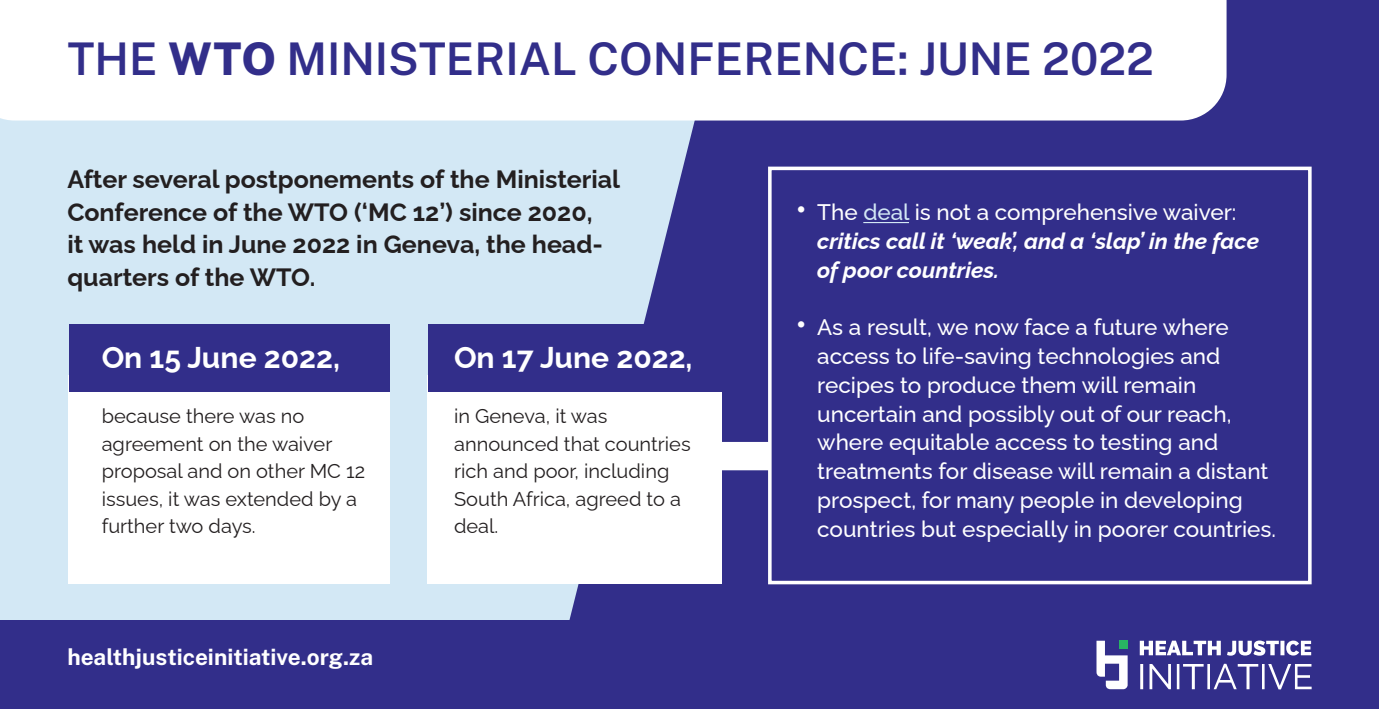
<style>
.page{position:relative;width:1379px;height:709px;background:#fff}
.page>*{position:absolute;margin:0;border:0;box-sizing:border-box;transform-origin:0 0}
.t1{font:600 45px "Public Sans";color:#322e8a}
.t2{font:700 30px "Raleway";color:#fff}
.t3{font:700 25px/32.5px "Raleway";color:#231f20}
.t4{font:500 22.5px/28.8px "Raleway";color:#fff}
.t5{font:italic 700 22.5px/28.8px "Raleway";color:#fff}
.t6{font:700 22.5px "Public Sans";color:#fff}
.t7{font:20px/27.5px "Raleway";color:#231f20}
.s1{font-weight:800}
.s2{font-style:normal;font-size:30px}
.s3{font-weight:500;font-style:normal}
.s4{font-weight:500;font-style:normal;color:#d3e8f5}
.s5{font-weight:700;font-size:30px}
</style>
<div class="page">
<div style="left:0;top:0;width:1378px;height:709px;background:#d3e8f5"></div>
<div style="left:563px;top:0;width:815px;height:621px;background:#322e8a"></div>
<div style="left:768px;top:167px;width:543px;height:417px;border:4px solid #fff"></div>
<div style="left:68px;top:375px;width:321px;height:209px;background:#fff"></div>
<div style="left:0;top:0;width:1226px;height:120px;background:#fff"></div>
<div style="left:0;top:621px;width:1378px;height:88px;background:#322e8a"></div>
<svg style="left:1139px;top:640px;width:172px;height:49px"></svg>
<svg style="left:1096px;top:640px;width:31px;height:49px"></svg>
<hr style="left:863px;top:222px;width:46px;height:1px;background:#d3e8f5">
<div style="left:716px;top:442px;width:53px;height:28px;background:#fff"></div>
<div style="left:69px;top:324px;width:320px;height:67px;background:#322e8a"></div>
<div style="left:428px;top:375px;width:294px;height:209px;background:#fff"></div>
<div style="left:428px;top:324px;width:298px;height:67px;background:#322e8a"></div>
<h1 class="t1" style="left:67px;top:29px;width:1088px">THE <span class="s1">WTO</span> MINISTERIAL CONFERENCE: JUNE 2022</h1>
<p class="t3" style="left:67px;top:160px;width:554px">After several postponements of the Ministerial Conference of the WTO (‘MC 12’) since 2020,<br>it was held in June 2022 in Geneva, the head&shy;quarters of the WTO.</p>
<h2 class="t2" style="left:102px;top:333px;width:240px">On 15 June 2022,</h2>
<p class="t7" style="left:102px;top:400px;width:265px">because there was no agreement on the waiver proposal and on other MC 12 issues, it was extended by a further two days.</p>
<p class="t6" style="left:67px;top:641px;width:307px">healthjusticeinitiative.org.za</p>
<h2 class="t2" style="left:454px;top:333px;width:240px">On 17 June 2022,</h2>
<p class="t7" style="left:454px;top:400px;width:238px">in Geneva, it was announced that countries rich and poor, including<br>South Africa, agreed to a deal.</p>
<p class="t5" style="left:817px;top:195px;width:443px;text-indent:-21px"><span class="s2">•</span> <span class="s3">The</span> <span class="s4">deal</span> <span class="s3">is not a comprehensive waiver: </span>critics call it ‘weak’, and a ‘slap’ in the face of poor countries.</p>
<p class="t4" style="left:817px;top:310px;width:460px;text-indent:-21px"><span class="s5">•</span> As a result, we now face a future where access to life-saving technologies and recipes to produce them will remain uncertain and possibly out of our reach, where equitable access to testing and treatments for disease will remain a distant prospect, for many people in developing countries but especially in poorer countries.</p>
</div>
